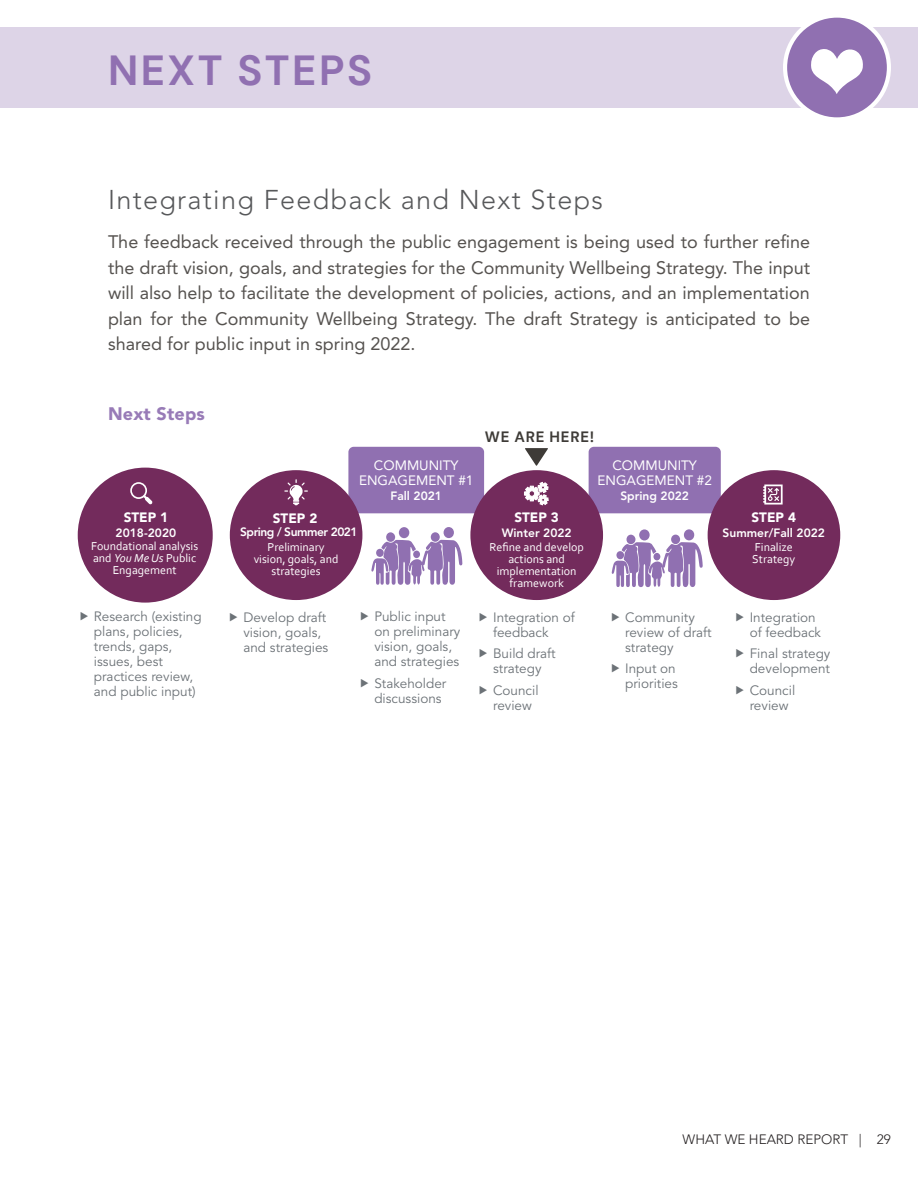
<style>
.page{position:relative;width:918px;height:1188px;background:#fff}
.page>*{position:absolute;margin:0;border:0;box-sizing:border-box;transform-origin:0 0}
.t1{font:700 42px "DM Sans";letter-spacing:.06em;color:#9070b1}
.t2{font:300 27px "Avenir LT Std";letter-spacing:.05em;color:#57585a}
.t3{font:18px/25.5px "Avenir LT Std";color:#55524f;text-align:justify}
.t4{font:900 18px "Avenir LT Std";letter-spacing:.01em;color:#987bb7}
.t5{font:700 15px "DM Sans";letter-spacing:.05em;color:#3e3b37}
.t6{font:13.5px/15px "Avenir LT Std";color:#6c7277}
.t7{font:13.5px/15px "Avenir LT Std";color:#fff;text-align:center}
.t8{font:300 13.5px "Avenir LT Std";color:#231f20}
.t9{font:900 13.5px "Avenir LT Std";color:#fff}
.t10{font:12px/12px "Corbel";color:#fff;text-align:center}
.t11{font:800 12px "Avenir";color:#fff}
.t12{font:800 12px "Avenir";letter-spacing:-.04em;color:#fff}
.s1{font-style:italic}
</style>
<div class="page">
<div style="left:0;top:27px;width:918px;height:81px;background:#ddd4e7"></div>
<div style="left:785px;top:16px;width:104px;height:103px;background:#9070b1;border-radius:50%"></div>
<div style="left:783px;top:14px;width:108px;height:107px;border:4px solid #fff;border-radius:50%"></div>
<svg style="left:811px;top:49px;width:52px;height:45px"></svg>
<div style="left:587px;top:445px;width:135px;height:70px;background:#9070b1;border-radius:7px"></div>
<div style="left:586px;top:444px;width:138px;height:72px;border:3px solid #fff;border-radius:7px"></div>
<div style="left:347px;top:445px;width:139px;height:70px;background:#9070b1;border-radius:7px"></div>
<div style="left:345px;top:444px;width:142px;height:72px;border:3px solid #fff;border-radius:7px"></div>
<div style="left:470px;top:470px;width:133px;height:130px;background:#732b5c;border-radius:50%"></div>
<div style="left:708px;top:470px;width:132px;height:130px;background:#732b5c;border-radius:50%"></div>
<div style="left:230px;top:470px;width:132px;height:130px;background:#732b5c;border-radius:50%"></div>
<div style="left:78px;top:468px;width:135px;height:135px;background:#732b5c;border-radius:50%"></div>
<svg style="left:130px;top:482px;width:23px;height:22px"></svg>
<svg style="left:524px;top:481px;width:25px;height:25px"></svg>
<svg style="left:284px;top:479px;width:24px;height:26px"></svg>
<svg style="left:763px;top:485px;width:20px;height:20px"></svg>
<svg style="left:525px;top:448px;width:23px;height:18px"></svg>
<svg style="left:605px;top:444px;width:103px;height:143px"></svg>
<svg style="left:361px;top:444px;width:107px;height:141px"></svg>
<h1 class="t1" style="left:108px;top:44px;width:266px">NEXT STEPS</h1>
<h2 class="t2" style="left:108px;top:184px;width:497px">Integrating Feedback and Next Steps</h2>
<p class="t3" style="left:108px;top:230px;width:704px">The feedback received through the public engagement is being used to further refine the draft vision, goals, and strategies for the Community Wellbeing Strategy. The input will also help to facilitate the development of policies, actions, and an implementation plan for the Community Wellbeing Strategy. The draft Strategy is anticipated to be shared for public input in spring 2022.</p>
<h3 class="t4" style="left:108px;top:403px;width:98px">Next Steps</h3>
<p class="t9" style="left:124px;top:509px;width:46px">STEP 1</p>
<p class="t11" style="left:116px;top:526px;width:62px">2018-2020</p>
<p class="t7" style="left:359px;top:458px;width:116px">COMMUNITY<br>ENGAGEMENT #1</p>
<p class="t11" style="left:390px;top:489px;width:53px">Fall 2021</p>
<p class="t5" style="left:485px;top:428px;width:111px">WE ARE HERE!</p>
<p class="t7" style="left:598px;top:458px;width:116px">COMMUNITY<br>ENGAGEMENT #2</p>
<p class="t11" style="left:620px;top:489px;width:70px">Spring 2022</p>
<p class="t9" style="left:273px;top:510px;width:46px">STEP 2</p>
<p class="t9" style="left:514px;top:509px;width:46px">STEP 3</p>
<p class="t11" style="left:502px;top:526px;width:71px">Winter 2022</p>
<p class="t12" style="left:240px;top:525px;width:119px">Spring / Summer 2021</p>
<p class="t9" style="left:752px;top:509px;width:46px">STEP 4</p>
<p class="t11" style="left:723px;top:526px;width:104px">Summer/Fall 2022</p>
<p class="t10" style="left:91px;top:540px;width:109px">Foundational analysis and <span class="s1">You Me Us</span> Public<br>Engagement</p>
<p class="t10" style="left:254px;top:541px;width:86px">Preliminary vision, goals, and strategies</p>
<p class="t10" style="left:490px;top:541px;width:96px">Refine and develop actions and implementation framework</p>
<p class="t10" style="left:752px;top:541px;width:44px;text-align:left">Finalize<br>Strategy</p>
<p class="t6" style="left:94px;top:609px;width:109px">Research (existing plans, policies, trends, gaps, issues, best practices review, and public input)</p>
<p class="t6" style="left:374px;top:609px;width:87px">Public input on preliminary vision, goals, and strategies</p>
<p class="t6" style="left:243px;top:610px;width:86px">Develop draft vision, goals, and strategies</p>
<p class="t6" style="left:625px;top:610px;width:88px">Community review of draft strategy</p>
<p class="t6" style="left:625px;top:662px;width:54px">Input on priorities</p>
<p class="t6" style="left:493px;top:610px;width:83px">Integration of feedback</p>
<p class="t6" style="left:493px;top:647px;width:64px">Build draft strategy</p>
<p class="t6" style="left:493px;top:683px;width:47px">Council review</p>
<p class="t6" style="left:374px;top:676px;width:73px">Stakeholder discussions</p>
<p class="t6" style="left:750px;top:610px;width:73px">Integration of feedback</p>
<p class="t6" style="left:750px;top:647px;width:82px">Final strategy development</p>
<p class="t6" style="left:750px;top:683px;width:47px">Council review</p>
<p class="t8" style="left:683px;top:1131px;width:210px">WHAT WE HEARD REPORT | 29</p>
</div>
